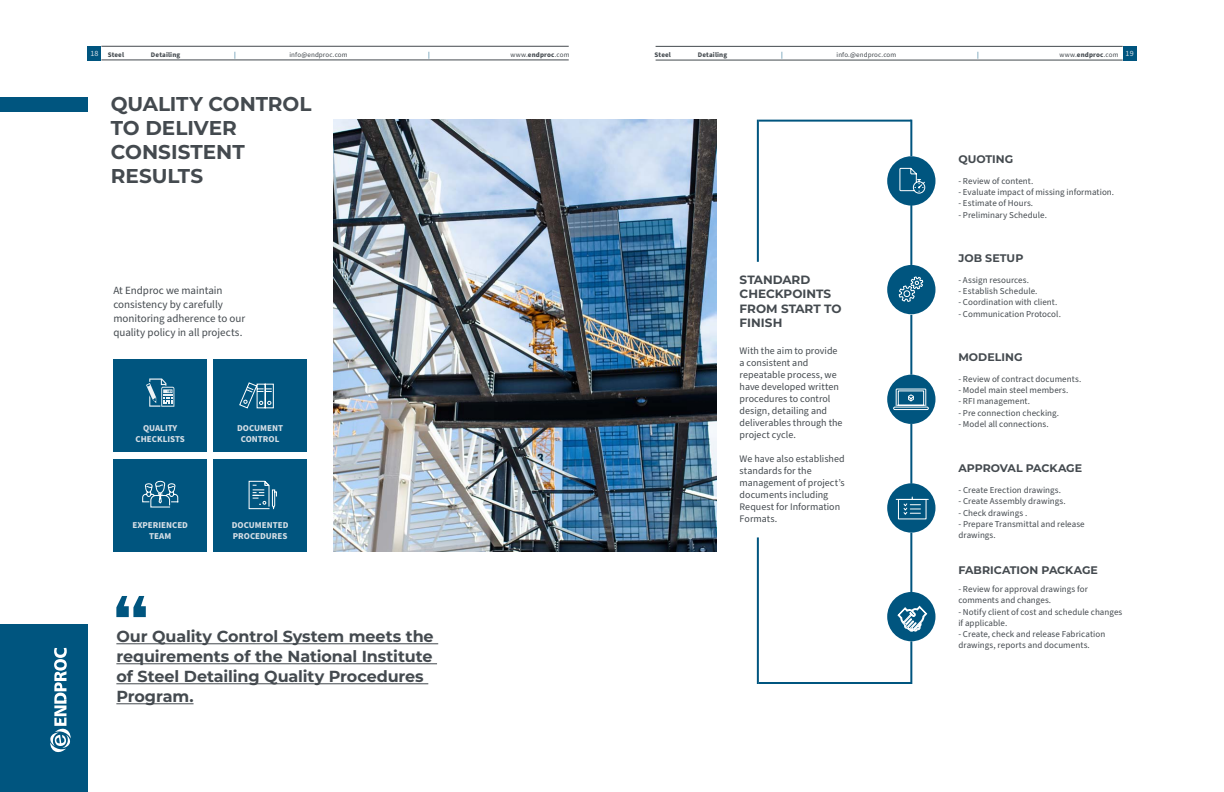
<style>
.page{position:relative;width:1224px;height:792px;background:#fff}
.page>*{position:absolute;margin:0;border:0;box-sizing:border-box;transform-origin:0 0}
.t1{font:700 20px/24px "Montserrat";color:#444a4f}
.t2{font:700 16px/20px "Montserrat";letter-spacing:-.01em;color:#444a4f}
.t3{font:700 12px/14.4px "Montserrat";color:#444a4f}
.t4{font:11px/14px "Source Sans Pro";letter-spacing:-.005em;color:#444a4f}
.t5{font:700 11px "Montserrat";letter-spacing:.005em;color:#444a4f}
.t6{font:10px/12px "Source Sans Pro";color:#444a4f}
.t7{font:9px/11.2px "Source Sans Pro";letter-spacing:.005em;color:#444a4f}
.t8{font:700 9px/10.8px "Source Sans Pro";color:#d5dee5;text-align:center}
.t9{font:7px "Source Sans Pro";letter-spacing:.015em;color:#444a4f}
.t10{font:700 7px "Source Sans Pro";letter-spacing:.02em;color:#444a4f}
.t11{font:7px "Source Sans Pro";color:#00557f}
.s1{font-weight:400;font-size:8px;color:#d5dee5}
.s2{font-weight:700}
.s3{font-size:8px;color:#d5dee5}
</style>
<div class="page">
<img style="left:333px;top:120px;width:383px;height:432px">
<div style="left:0;top:97px;width:88px;height:15px;background:#00557f"></div>
<hr style="left:757px;top:120px;width:2px;height:142px;background:#00557f">
<hr style="left:757px;top:537px;width:2px;height:147px;background:#00557f">
<hr style="left:910px;top:120px;width:2px;height:36px;background:#00557f">
<hr style="left:910px;top:641px;width:2px;height:43px;background:#00557f">
<hr style="left:910px;top:205px;width:2px;height:60px;background:#00557f">
<hr style="left:759px;top:120px;width:152px;height:2px;background:#00557f">
<hr style="left:759px;top:682px;width:152px;height:2px;background:#00557f">
<div style="left:887px;top:156px;width:48px;height:50px;background:#00557f;border-radius:50%"></div>
<div style="left:887px;top:265px;width:48px;height:49px;background:#00557f;border-radius:50%"></div>
<div style="left:887px;top:375px;width:48px;height:49px;background:#00557f;border-radius:50%"></div>
<div style="left:887px;top:483px;width:48px;height:50px;background:#00557f;border-radius:50%"></div>
<div style="left:887px;top:592px;width:48px;height:49px;background:#00557f;border-radius:50%"></div>
<svg style="left:897px;top:606px;width:30px;height:26px"></svg>
<hr style="left:910px;top:315px;width:2px;height:60px;background:#00557f">
<hr style="left:910px;top:424px;width:2px;height:60px;background:#00557f">
<hr style="left:910px;top:533px;width:2px;height:60px;background:#00557f">
<div style="left:213px;top:360px;width:94px;height:92px;background:#00557f"></div>
<div style="left:113px;top:360px;width:94px;height:92px;background:#00557f"></div>
<div style="left:213px;top:459px;width:94px;height:93px;background:#00557f"></div>
<div style="left:113px;top:459px;width:94px;height:93px;background:#00557f"></div>
<svg style="left:146px;top:378px;width:28px;height:29px"></svg>
<hr style="left:116px;top:644px;width:322px;height:1px;background:#444a4f">
<hr style="left:116px;top:664px;width:321px;height:1px;background:#444a4f">
<hr style="left:116px;top:684px;width:312px;height:1px;background:#444a4f">
<hr style="left:116px;top:704px;width:78px;height:1px;background:#444a4f">
<svg style="left:116px;top:596px;width:30px;height:21px"></svg>
<svg style="left:142px;top:480px;width:37px;height:28px"></svg>
<svg style="left:239px;top:382px;width:35px;height:27px"></svg>
<svg style="left:248px;top:480px;width:29px;height:30px"></svg>
<svg style="left:893px;top:388px;width:36px;height:22px"></svg>
<svg style="left:898px;top:276px;width:26px;height:26px"></svg>
<svg style="left:899px;top:167px;width:27px;height:27px"></svg>
<svg style="left:895px;top:496px;width:34px;height:24px"></svg>
<div style="left:88px;top:46px;width:13px;height:14px;background:#00557f"></div>
<div style="left:1123px;top:46px;width:14px;height:14px;background:#00557f"></div>
<hr style="left:101px;top:46px;width:468px;height:1px;background:#444a4f">
<hr style="left:101px;top:60px;width:468px;height:1px;background:#444a4f">
<hr style="left:656px;top:46px;width:467px;height:1px;background:#444a4f">
<hr style="left:656px;top:60px;width:467px;height:1px;background:#444a4f">
<div style="left:0;top:624px;width:88px;height:168px;background:#00557f"></div>
<svg style="left:50px;top:648px;width:21px;height:104px"></svg>
<p class="t10" style="left:90px;top:49px;width:35px"><span class="s1">18</span> Steel</p>
<p class="t10" style="left:151px;top:49px;width:31px">Detailing</p>
<p class="t11" style="left:234px;top:50px;width:3px">|</p>
<p class="t9" style="left:290px;top:50px;width:60px">info@endproc.com</p>
<p class="t11" style="left:428px;top:50px;width:3px">|</p>
<p class="t9" style="left:511px;top:50px;width:60px">www.<span class="s2">endproc</span>.com</p>
<p class="t10" style="left:655px;top:50px;width:18px">Steel</p>
<p class="t10" style="left:698px;top:50px;width:31px">Detailing</p>
<p class="t11" style="left:781px;top:50px;width:3px">|</p>
<p class="t9" style="left:837px;top:50px;width:61px">info.@endproc.com</p>
<p class="t11" style="left:977px;top:50px;width:3px">|</p>
<p class="t9" style="left:1060px;top:50px;width:76px">www.<span class="s2">endproc</span>.com <span class="s3">19</span></p>
<h1 class="t1" style="left:111px;top:91px;width:202px">QUALITY CONTROL<br>TO DELIVER<br>CONSISTENT<br>RESULTS</h1>
<p class="t4" style="left:113px;top:284px;width:133px">At Endproc we maintain consistency by carefully monitoring adherence to our quality policy in all projects.</p>
<p class="t8" style="left:136px;top:423px;width:51px">QUALITY<br>CHECKLISTS</p>
<p class="t8" style="left:132px;top:520px;width:57px">EXPERIENCED<br>TEAM</p>
<p class="t8" style="left:237px;top:423px;width:47px">DOCUMENT<br>CONTROL</p>
<p class="t8" style="left:232px;top:520px;width:58px;text-align:left">DOCUMENTED<br>PROCEDURES</p>
<h2 class="t2" style="left:116px;top:626px;width:319px">Our Quality Control System meets the requirements of the National Institute of Steel Detailing Quality Procedures<br>Program.</h2>
<h3 class="t3" style="left:740px;top:272px;width:103px">STANDARD<br>CHECKPOINTS<br>FROM START TO<br>FINISH</h3>
<p class="t6" style="left:740px;top:345px;width:104px">With the aim to provide a consistent and repeatable process, we have developed written procedures to control design, detailing and deliverables through the project cycle.</p>
<p class="t6" style="left:740px;top:453px;width:107px">We have also established standards for the management of project’s documents including<br>Request for Information<br>Formats.</p>
<p class="t5" style="left:958px;top:151px;width:56px">QUOTING</p>
<p class="t7" style="left:958px;top:176px;width:76px">- Review of content.</p>
<p class="t7" style="left:958px;top:187px;width:157px">- Evaluate impact of missing information.</p>
<p class="t7" style="left:958px;top:198px;width:76px">- Estimate of Hours.</p>
<p class="t7" style="left:958px;top:209px;width:90px">- Preliminary Schedule.</p>
<p class="t5" style="left:958px;top:250px;width:67px">JOB SETUP</p>
<p class="t7" style="left:958px;top:275px;width:72px">- Assign resources.</p>
<p class="t7" style="left:958px;top:286px;width:81px">- Establish Schedule.</p>
<p class="t7" style="left:958px;top:297px;width:101px">- Coordination with client.</p>
<p class="t7" style="left:958px;top:308px;width:104px">- Communication Protocol.</p>
<p class="t5" style="left:958px;top:349px;width:66px">MODELING</p>
<p class="t7" style="left:958px;top:374px;width:124px">- Review of contract documents.</p>
<p class="t7" style="left:958px;top:385px;width:112px">- Model main steel members.</p>
<p class="t7" style="left:958px;top:396px;width:73px">- RFI management.</p>
<p class="t7" style="left:958px;top:407px;width:102px">- Pre connection checking.</p>
<p class="t7" style="left:958px;top:419px;width:92px">- Model all connections.</p>
<p class="t5" style="left:958px;top:460px;width:125px">APPROVAL PACKAGE</p>
<p class="t7" style="left:958px;top:485px;width:104px">- Create Erection drawings.</p>
<p class="t7" style="left:958px;top:496px;width:109px">- Create Assembly drawings.</p>
<p class="t7" style="left:958px;top:507px;width:70px">- Check drawings .</p>
<p class="t7" style="left:958px;top:519px;width:128px">- Prepare Transmittal and release drawings.</p>
<p class="t5" style="left:958px;top:562px;width:141px">FABRICATION PACKAGE</p>
<p class="t7" style="left:958px;top:584px;width:131px">- Review for approval drawings for comments and changes.</p>
<p class="t7" style="left:958px;top:606px;width:166px">- Notify client of cost and schedule changes if applicable.</p>
<p class="t7" style="left:958px;top:629px;width:148px">- Create, check and release Fabrication drawings, reports and documents.</p>
</div>
